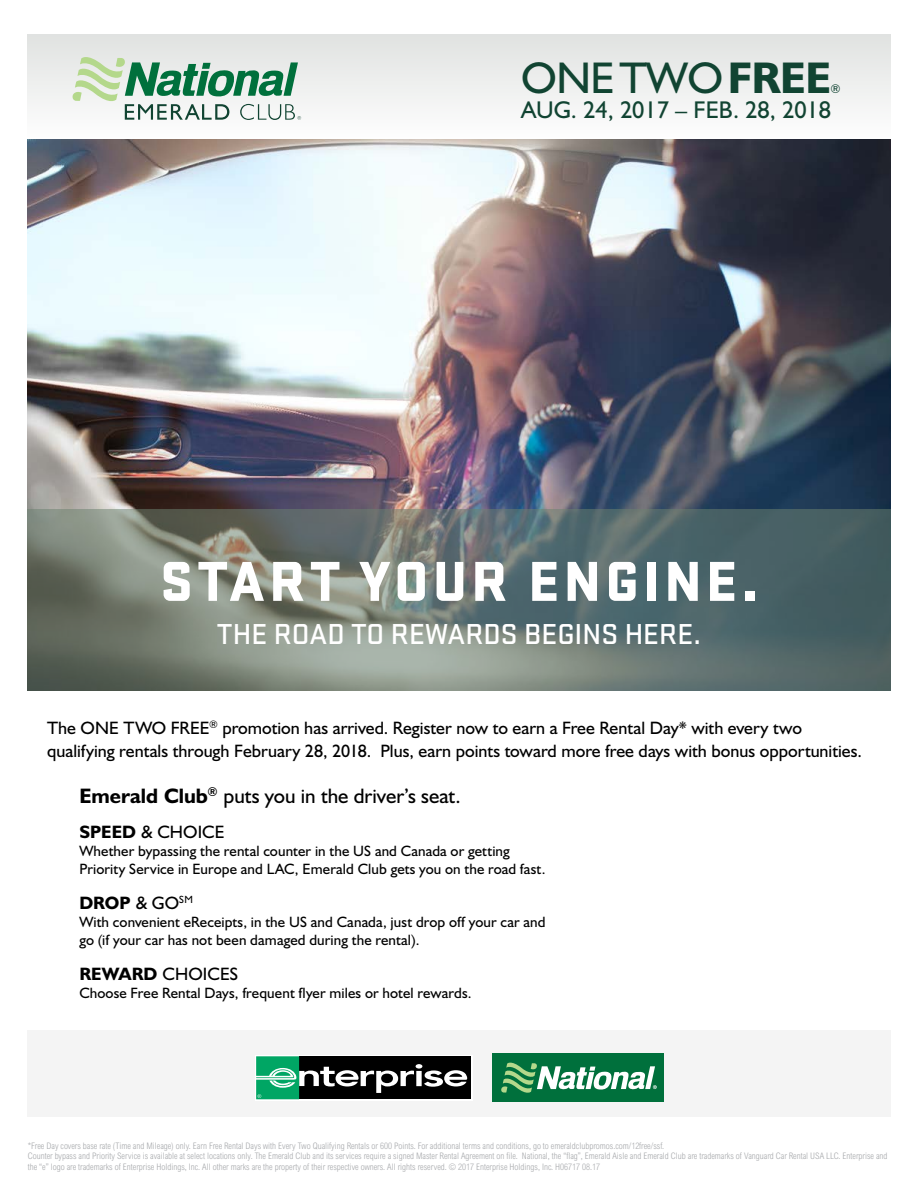
<style>
.page{position:relative;width:918px;height:1188px;background:#fff}
.page>*{position:absolute;margin:0;border:0;box-sizing:border-box;transform-origin:0 0}
.t1{font:900 58.5px "Stratum No 1";letter-spacing:.07em;color:#fff}
.t2{font:44.55px "Humanist 521 BT";letter-spacing:-.01em;color:#114432}
.t3{font:500 30px "Stratum No 1";color:#fff}
.t4{font:24.3px "Humanist 521 BT";color:#114432}
.t5{font:21px "Humanist 521 BT";color:#000}
.t6{font:18px/22.5px "Humanist 521 BT";color:#000}
.t7{font:700 18px "Humanist 521 BT";color:#000}
.t8{font:15px/18px "Humanist 521 BT";letter-spacing:.005em;color:#000}
.t9{font:12.15px "Humanist 521 BT";color:#114432}
.t10{font:300 condensed 9px/10.5px "Arial MT Std";color:#a7a9ac}
.s1{font-weight:700}
.s2{font-weight:400}
</style>
<div class="page">
<img style="left:27px;top:140px;width:864px;height:369px">
<div style="left:27px;top:35px;width:864px;height:105px;background:linear-gradient(to bottom,#e0e2e1,#fefefe)"></div>
<svg style="left:72px;top:57px;width:229px;height:63px"></svg>
<div style="left:28px;top:1030px;width:863px;height:87px;background:#f4f4f4"></div>
<div style="left:492px;top:1054px;width:172px;height:48px;background:#00703c"></div>
<svg style="left:501px;top:1062px;width:156px;height:31px"></svg>
<svg style="left:255px;top:1055px;width:217px;height:46px"></svg>
<div style="left:299px;top:1056px;width:172px;height:43px;background:#000"></div>
<svg style="left:256px;top:1056px;width:211px;height:43px"></svg>
<svg style="left:27px;top:509px;width:864px;height:181px;background:#697873"></svg>
<h2 class="t2" style="left:521px;top:51px;width:311px">ONETWO<span class="s1">FREE</span></h2>
<h3 class="t9" style="left:830px;top:82px;width:12px">®</h3>
<h3 class="t4" style="left:521px;top:94px;width:312px">AUG. 24, 2017 – FEB. 28, 2018</h3>
<h1 class="t1" style="left:160px;top:548px;width:600px">START YOUR ENGINE.</h1>
<h3 class="t3" style="left:217px;top:617px;width:485px">THE ROAD TO REWARDS BEGINS HERE.</h3>
<h3 class="t6" style="left:47px;top:716px;width:816px">The ONE TWO FREE<sup>®</sup> promotion has arrived. Register now to earn a Free Rental Day* with every two qualifying rentals through February 28, 2018. Plus, earn points toward more free days with bonus opportunities.</h3>
<h3 class="t5" style="left:79px;top:782px;width:383px"><span class="s1">Emerald Club</span><sup>®</sup> puts you in the driver’s seat.</h3>
<h3 class="t6" style="left:79px;top:820px;width:147px"><span class="s1">SPEED</span> &amp; CHOICE</h3>
<h3 class="t8" style="left:79px;top:841px;width:468px">Whether bypassing the rental counter in the US and Canada or getting<br>Priority Service in Europe and LAC, Emerald Club gets you on the road fast.</h3>
<h3 class="t7" style="left:79px;top:891px;width:115px">DROP <span class="s2">&amp; GO</span><sup>SM</sup></h3>
<h3 class="t8" style="left:79px;top:912px;width:468px">With convenient eReceipts, in the US and Canada, just drop off your car and go (if your car has not been damaged during the rental).</h3>
<h3 class="t6" style="left:79px;top:962px;width:160px"><span class="s1">REWARD</span> CHOICES</h3>
<h3 class="t8" style="left:79px;top:983px;width:394px">Choose Free Rental Days, frequent flyer miles or hotel rewards.</h3>
<p class="t10" style="left:28px;top:1140px;width:861px">*Free Day covers base rate (Time and Mileage) only. Earn Free Rental Days with Every Two Qualifying Rentals or 600 Points. For additional terms and conditions, go to emeraldclubpromos.com/12free/ssf.<br>Counter bypass and Priority Service is available at select locations only. The Emerald Club and its services require a signed Master Rental Agreement on file. National, the “flag”, Emerald Aisle and Emerald Club are trademarks of Vanguard Car Rental USA LLC. Enterprise and the “e” logo are trademarks of Enterprise Holdings, Inc. All other marks are the property of their respective owners. All rights reserved. © 2017 Enterprise Holdings, Inc. H06717 08.17</p>
</div>
